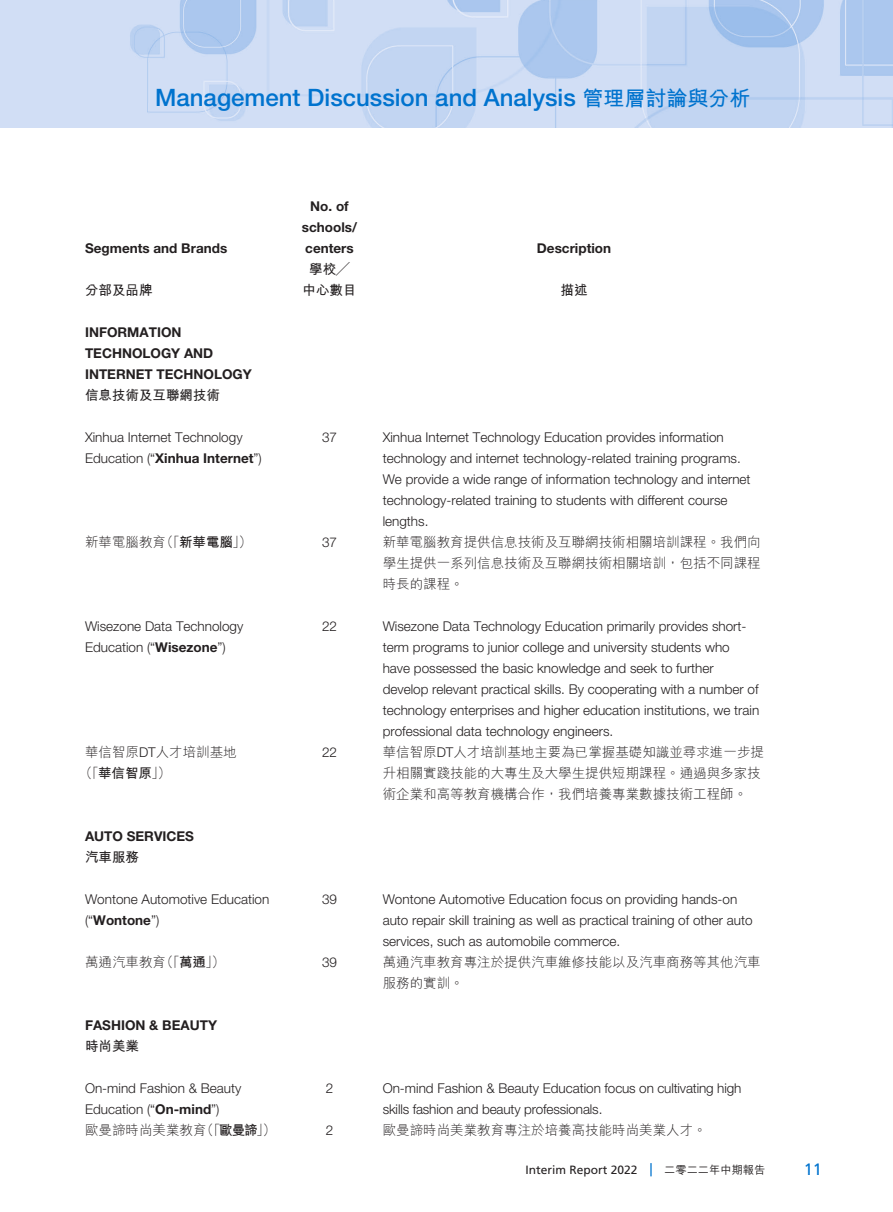
<style>
.page{position:relative;width:893px;height:1212px;background:#fff}
.page>*{position:absolute;margin:0;border:0;box-sizing:border-box;transform-origin:0 0}
.t1{font:500 24px "Helvetica Neue LT Std";color:#0073ce}
.t2{font:16.5px "Frutiger LT Std";color:#0073ce}
.t3{font:300 13.5px/21px "Helvetica Neue LT Std";color:#231f20}
.t4{font:300 13.5px/21px "M Hei HK";color:#231f20}
.t5{font:700 13.5px/21px "Helvetica Neue LT Std";color:#231f20;text-align:center}
.t6{font:700 13.5px/21px "M Hei HK";color:#231f20;text-align:center}
.t7{font:12px "Frutiger LT Std";color:#231f20}
.s1{font-family:"M Hei HK";font-weight:700;font-size:21px}
.s2{font-weight:700}
.s3{font-family:"Helvetica Neue LT Std"}
.s4{font-family:"M Hei HK";font-weight:500;font-size:11.25px}
</style>
<div class="page">
<img style="left:0;top:0;width:893px;height:128px">
<svg style="left:650px;top:1163px;width:2px;height:13px"></svg>
<h1 class="t1" style="left:155px;top:84px;width:597px">Management Discussion and Analysis <span class="s1">管理層討論與分析</span></h1>
<p class="t5" style="left:85px;top:237px;width:144px">Segments and Brands</p>
<p class="t6" style="left:85px;top:278px;width:69px">分部及品牌</p>
<p class="t5" style="left:302px;top:195px;width:57px">No. of schools/ centers</p>
<p class="t6" style="left:303px;top:257px;width:55px">學校╱中心數目</p>
<p class="t5" style="left:537px;top:237px;width:76px">Description</p>
<p class="t6" style="left:560px;top:278px;width:28px">描述</p>
<p class="t5" style="left:85px;top:321px;width:168px;text-align:left">INFORMATION<br>TECHNOLOGY AND<br>INTERNET TECHNOLOGY</p>
<p class="t6" style="left:85px;top:383px;width:136px">信息技術及互聯網技術</p>
<p class="t3" style="left:85px;top:426px;width:178px">Xinhua Internet Technology<br>Education (“<span class="s2">Xinhua Internet</span>”)</p>
<p class="t3" style="left:322px;top:426px;width:17px">37</p>
<p class="t3" style="left:383px;top:426px;width:369px">Xinhua Internet Technology Education provides information technology and internet technology-related training programs.<br>We provide a wide range of information technology and internet technology-related training to students with different course lengths.</p>
<p class="t4" style="left:85px;top:531px;width:169px">新華電腦教育（「<span class="s2">新華電腦</span>」）</p>
<p class="t3" style="left:322px;top:531px;width:17px">37</p>
<p class="t4" style="left:383px;top:531px;width:380px;text-align:justify">新華電腦教育提供信息技術及互聯網技術相關培訓課程。我們向學生提供一系列信息技術及互聯網技術相關培訓，包括不同課程時長的課程。</p>
<p class="t3" style="left:85px;top:615px;width:160px">Wisezone Data Technology<br>Education (“<span class="s2">Wisezone</span>”)</p>
<p class="t3" style="left:322px;top:615px;width:17px">22</p>
<p class="t3" style="left:383px;top:615px;width:378px">Wisezone Data Technology Education primarily provides short&shy;term programs to junior college and university students who have possessed the basic knowledge and seek to further develop relevant practical skills. By cooperating with a number of technology enterprises and higher education institutions, we train professional data technology engineers.</p>
<p class="t4" style="left:79px;top:741px;width:159px;text-indent:6px">華信智原<span class="s3">DT</span>人才培訓基地（「<span class="s2">華信智原</span>」）</p>
<p class="t3" style="left:322px;top:741px;width:17px">22</p>
<p class="t4" style="left:383px;top:741px;width:383px">華信智原<span class="s3">DT</span>人才培訓基地主要為已掌握基礎知識並尋求進一步提升相關實踐技能的大專生及大學生提供短期課程。通過與多家技術企業和高等教育機構合作，我們培養專業數據技術工程師。</p>
<p class="t5" style="left:85px;top:825px;width:111px">AUTO SERVICES</p>
<p class="t6" style="left:85px;top:845px;width:55px">汽車服務</p>
<p class="t3" style="left:85px;top:888px;width:186px">Wontone Automotive Education (“<span class="s2">Wontone</span>”)</p>
<p class="t3" style="left:322px;top:888px;width:17px">39</p>
<p class="t3" style="left:383px;top:888px;width:371px">Wontone Automotive Education focus on providing hands-on auto repair skill training as well as practical training of other auto services, such as automobile commerce.</p>
<p class="t4" style="left:85px;top:951px;width:142px">萬通汽車教育（「<span class="s2">萬通</span>」）</p>
<p class="t3" style="left:322px;top:951px;width:17px">39</p>
<p class="t4" style="left:383px;top:951px;width:380px">萬通汽車教育專注於提供汽車維修技能以及汽車商務等其他汽車服務的實訓。</p>
<p class="t5" style="left:85px;top:1014px;width:134px">FASHION &amp; BEAUTY</p>
<p class="t6" style="left:85px;top:1034px;width:56px">時尚美業</p>
<p class="t3" style="left:85px;top:1077px;width:158px">On-mind Fashion &amp; Beauty<br>Education (“<span class="s2">On-mind</span>”)</p>
<p class="t3" style="left:326px;top:1077px;width:9px">2</p>
<p class="t3" style="left:383px;top:1077px;width:360px">On-mind Fashion &amp; Beauty Education focus on cultivating high skills fashion and beauty professionals.</p>
<p class="t4" style="left:85px;top:1119px;width:193px">歐曼諦時尚美業教育（「<span class="s2">歐曼諦</span>」）</p>
<p class="t3" style="left:326px;top:1119px;width:9px">2</p>
<p class="t4" style="left:383px;top:1119px;width:326px">歐曼諦時尚美業教育專注於培養高技能時尚美業人才。</p>
<p class="t7" style="left:525px;top:1162px;width:241px">Interim Report 2022 <span class="s4">二零二二年中期報告</span></p>
<p class="t2" style="left:804px;top:1159px;width:20px">11</p>
</div>
